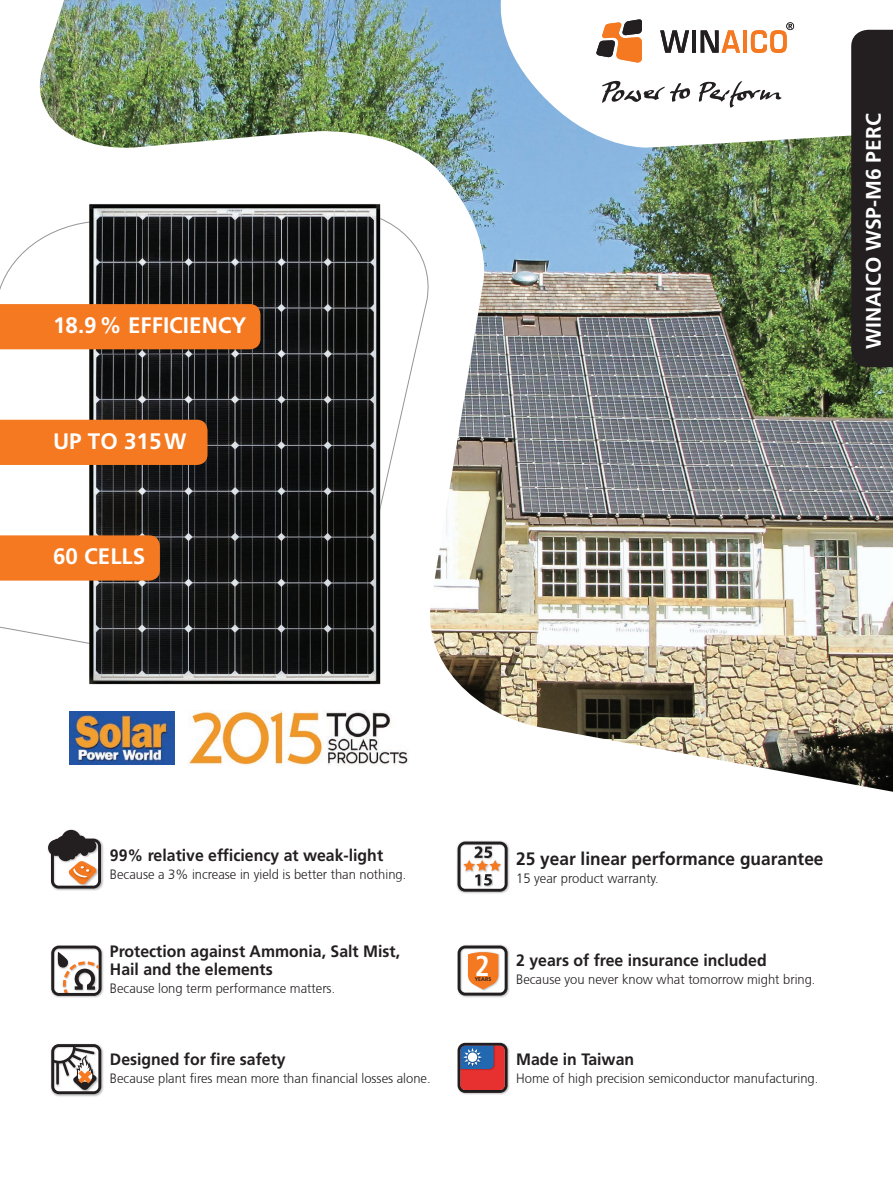
<style>
.page{position:relative;width:893px;height:1191px;background:#fff}
.page>*{position:absolute;margin:0;border:0;box-sizing:border-box;transform-origin:0 0}
.t1{font:700 condensed 28.8px "Frutiger";color:#fff}
.t2{font:700 22.35px "Frutiger LT Pro";color:#fff}
.t3{font:700 21px "Frutiger LT Pro";color:#fff}
.t4{font:700 18px "Frutiger LT Pro";color:#231f20;scale:.96 1}
.t5{font:700 16.5px/18px "Frutiger LT Pro";color:#231f20;scale:.96 1}
.t6{font:300 13.5px "Frutiger CE";color:#231f20;scale:.96 1}
.t7{font:700 5.55px "Frutiger LT Pro";color:#231f20;scale:.96 1}
</style>
<div class="page">
<img style="left:39px;top:0;width:854px;height:791px">
<div style="left:851px;top:30px;width:42px;height:337px;background:#231f20"></div>
<img style="left:0;top:136px;width:478px;height:655px">
<img style="left:70px;top:711px;width:105px;height:53px">
<img style="left:189px;top:710px;width:219px;height:55px">
<svg style="left:602px;top:81px;width:89px;height:22px"></svg>
<svg style="left:698px;top:81px;width:84px;height:27px"></svg>
<svg style="left:596px;top:19px;width:46px;height:44px"></svg>
<svg style="left:660px;top:30px;width:29px;height:23px"></svg>
<hr style="left:692px;top:30px;width:4px;height:23px;background:#231f20">
<svg style="left:701px;top:30px;width:39px;height:23px"></svg>
<hr style="left:743px;top:30px;width:4px;height:23px;background:#f47921">
<svg style="left:751px;top:22px;width:43px;height:31px"></svg>
<div style="left:0;top:304px;width:260px;height:45px;background:#f47921"></div>
<div style="left:0;top:420px;width:208px;height:45px;background:#f47921"></div>
<div style="left:0;top:535px;width:160px;height:45px;background:#f47921"></div>
<img style="left:50px;top:950px;width:54px;height:48px">
<svg style="left:51px;top:945px;width:51px;height:51px"></svg>
<img style="left:50px;top:1047px;width:54px;height:50px">
<svg style="left:51px;top:1044px;width:50px;height:50px"></svg>
<img style="left:53px;top:829px;width:51px;height:62px">
<svg style="left:48px;top:830px;width:53px;height:58px"></svg>
<img style="left:457px;top:949px;width:53px;height:49px">
<svg style="left:458px;top:945px;width:50px;height:50px"></svg>
<img style="left:456px;top:845px;width:54px;height:49px">
<svg style="left:458px;top:841px;width:50px;height:50px"></svg>
<img style="left:457px;top:1047px;width:53px;height:48px">
<svg style="left:458px;top:1042px;width:50px;height:50px;background:#914c5e"></svg>
<h2 class="t2" style="left:53px;top:312px;width:195px">18.9% EFFICIENCY</h2>
<h2 class="t2" style="left:53px;top:428px;width:135px">UP TO 315W</h2>
<h2 class="t2" style="left:53px;top:543px;width:94px">60 CELLS</h2>
<h3 class="t3" style="left:861px;top:349px;width:237px;rotate:-90deg">WINAICO WSP-M6 PERC</h3>
<p class="t5" style="left:110px;top:846px;width:286px">99% relative efficiency at weak-light</p>
<p class="t6" style="left:110px;top:866px;width:310px">Because a 3% increase in yield is better than nothing.</p>
<p class="t5" style="left:110px;top:942px;width:304px">Protection against Ammonia, Salt Mist,<br>Hail and the elements</p>
<p class="t6" style="left:110px;top:980px;width:236px">Because long term performance matters.</p>
<p class="t5" style="left:110px;top:1050px;width:185px">Designed for fire safety</p>
<p class="t6" style="left:110px;top:1071px;width:336px">Because plant fires mean more than financial losses alone.</p>
<h3 class="t4" style="left:516px;top:848px;width:322px">25 year linear performance guarantee</h3>
<p class="t6" style="left:516px;top:870px;width:150px">15 year product warranty.</p>
<h1 class="t1" style="left:475px;top:949px;width:16px">2</h1>
<p class="t7" style="left:475px;top:976px;width:19px">YEARS</p>
<p class="t5" style="left:516px;top:951px;width:263px">2 years of free insurance included</p>
<p class="t6" style="left:516px;top:971px;width:313px">Because you never know what tomorrow might bring.</p>
<p class="t5" style="left:516px;top:1049px;width:124px">Made in Taiwan</p>
<p class="t6" style="left:516px;top:1070px;width:316px">Home of high precision semiconductor manufacturing.</p>
</div>
